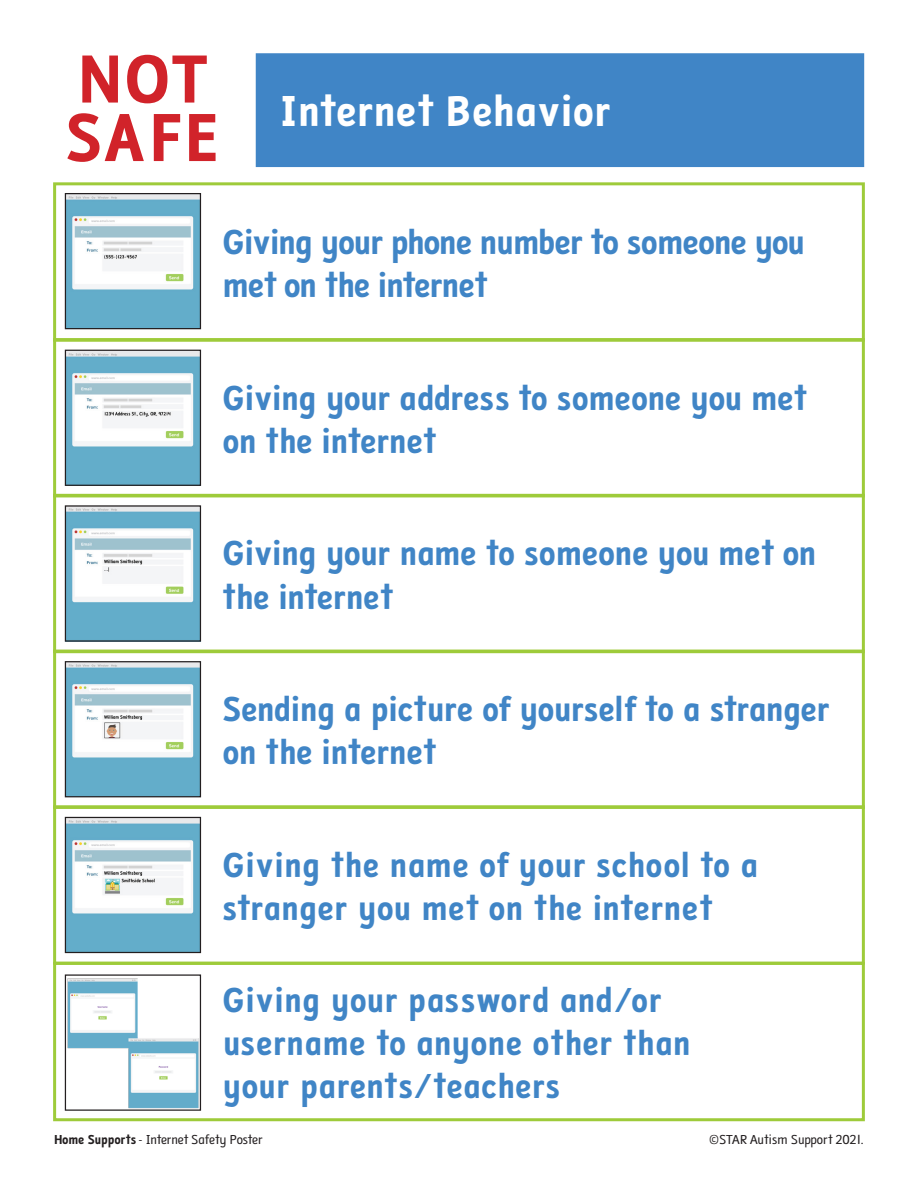
<style>
.page{position:relative;width:918px;height:1188px;background:#fff}
.page>*{position:absolute;margin:0;border:0;box-sizing:border-box;transform-origin:0 0}
.t1{font:70.5px "Folder Bold Primary";letter-spacing:.015em;color:#d1232a}
.t2{font:45px "Folder Bold Primary";letter-spacing:-.025em;color:#fff}
.t3{font:36px/43.2px "Folder Bold Primary";letter-spacing:-.04em;color:#4085c6}
.t4{font:36px/43.2px "Folder Bold Primary";letter-spacing:-.065em;color:#4085c6}
.t5{font:13.5px "Folder Reg Primary";letter-spacing:-.03em;color:#231f20}
.s1{font-family:"Folder Bold Primary"}
</style>
<div class="page">
<div style="left:256px;top:53px;width:608px;height:114px;background:#4085c6;border:2px solid #4085c6"></div>
<div style="left:53px;top:182px;width:812px;height:160px;border:3px solid #9ecb3a"></div>
<div style="left:53px;top:338px;width:812px;height:159px;border:3px solid #9ecb3a"></div>
<div style="left:53px;top:494px;width:812px;height:159px;border:3px solid #9ecb3a"></div>
<div style="left:53px;top:650px;width:812px;height:159px;border:3px solid #9ecb3a"></div>
<div style="left:53px;top:805px;width:812px;height:160px;border:3px solid #9ecb3a"></div>
<div style="left:53px;top:962px;width:812px;height:159px;border:3px solid #9ecb3a"></div>
<img style="left:67px;top:195px;width:132px;height:132px">
<div style="left:65px;top:193px;width:136px;height:136px;border:1px solid #231f20"></div>
<img style="left:67px;top:352px;width:132px;height:132px">
<div style="left:65px;top:350px;width:136px;height:136px;border:1px solid #231f20"></div>
<img style="left:67px;top:507px;width:132px;height:133px">
<div style="left:65px;top:505px;width:136px;height:137px;border:1px solid #231f20"></div>
<img style="left:67px;top:663px;width:132px;height:132px">
<div style="left:65px;top:661px;width:136px;height:136px;border:1px solid #231f20"></div>
<img style="left:67px;top:819px;width:132px;height:132px">
<div style="left:65px;top:817px;width:136px;height:136px;border:1px solid #231f20"></div>
<img style="left:67px;top:978px;width:132px;height:131px">
<div style="left:65px;top:974px;width:136px;height:137px;border:1px solid #231f20"></div>
<p class="t1" style="left:78px;top:39px;width:132px">NOT</p>
<p class="t1" style="left:65px;top:98px;width:157px">SAFE</p>
<p class="t2" style="left:282px;top:85px;width:332px">Internet Behavior</p>
<p class="t4" style="left:222px;top:221px;width:585px">Giving your phone number to someone you met on the internet</p>
<p class="t3" style="left:222px;top:376px;width:586px">Giving your address to someone you met on the internet</p>
<p class="t3" style="left:222px;top:532px;width:597px">Giving your name to someone you met on the internet</p>
<p class="t3" style="left:222px;top:688px;width:610px">Sending a picture of yourself to a stranger on the internet</p>
<p class="t3" style="left:222px;top:844px;width:539px">Giving the name of your school to a stranger you met on the internet</p>
<p class="t3" style="left:222px;top:979px;width:471px">Giving your password and/or username to anyone other than your parents/teachers</p>
<p class="t5" style="left:54px;top:1132px;width:211px"><span class="s1">Home Supports</span> - Internet Safety Poster</p>
<p class="t5" style="left:709px;top:1132px;width:156px">©STAR Autism Support 2021.</p>
</div>
